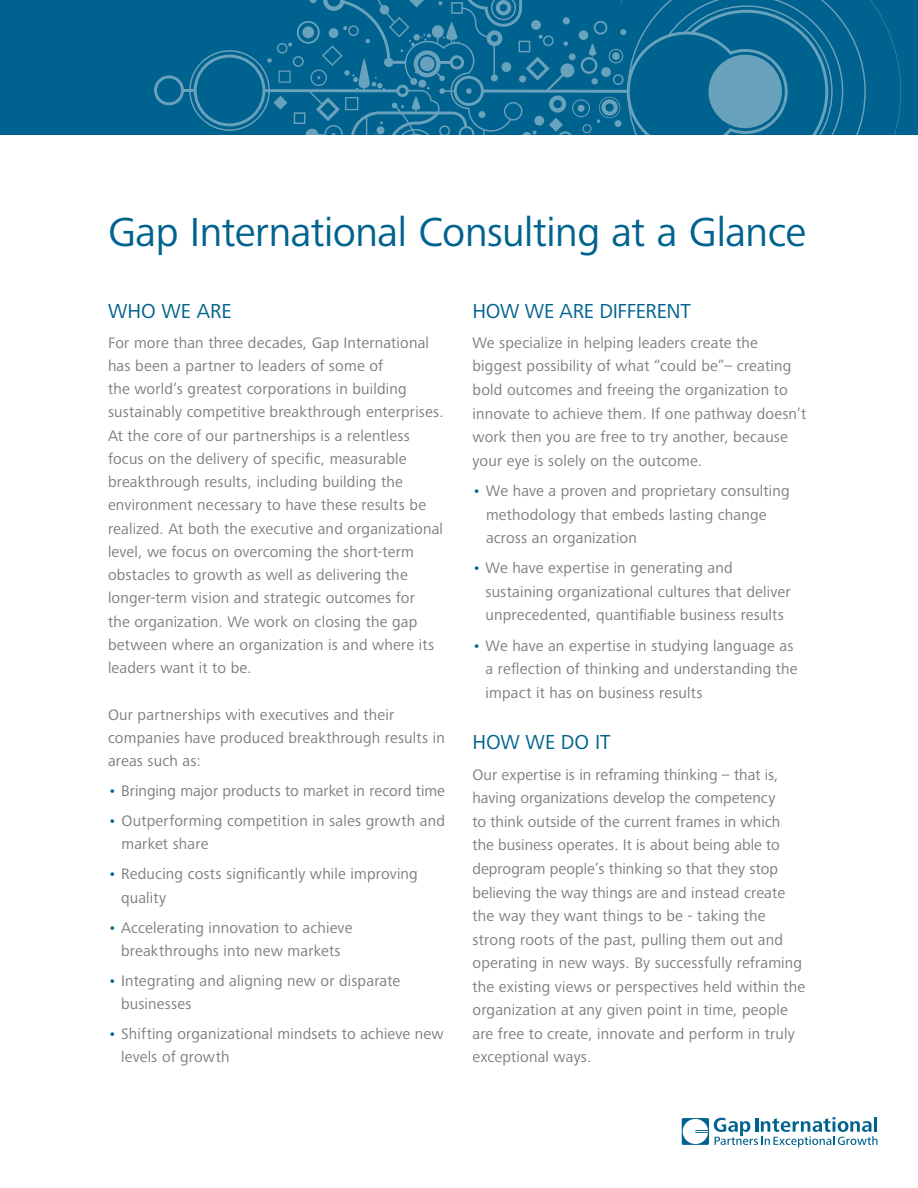
<style>
.page{position:relative;width:918px;height:1188px;background:#fff}
.page>*{position:absolute;margin:0;border:0;box-sizing:border-box;transform-origin:0 0}
.t1{font:42px "Frutiger Next Pro";letter-spacing:-.01em;color:#00628e}
.t2{font:21px "Frutiger Next Pro";letter-spacing:-.01em;color:#00628e}
.t3{font:15.75px/23.5px "Frutiger Next Pro";letter-spacing:.01em;color:#7a7c81}
.s1{color:#00628e}
</style>
<div class="page">
<svg style="left:682px;top:1117px;width:196px;height:31px"></svg>
<div style="left:0;top:0;width:918px;height:135px;background:#00628e"></div>
<svg style="left:154px;top:0;width:747px;height:135px"></svg>
<p class="t1" style="left:108px;top:208px;width:699px">Gap International Consulting at a Glance</p>
<p class="t2" style="left:108px;top:299px;width:125px">WHO WE ARE</p>
<p class="t3" style="left:108px;top:331px;width:337px">For more than three decades, Gap International has been a partner to leaders of some of<br>the world’s greatest corporations in building sustainably competitive breakthrough enterprises.<br>At the core of our partnerships is a relentless focus on the delivery of specific, measurable breakthrough results, including building the environment necessary to have these results be realized. At both the executive and organizational level, we focus on overcoming the short-term obstacles to growth as well as delivering the longer-term vision and strategic outcomes for<br>the organization. We work on closing the gap between where an organization is and where its leaders want it to be.</p>
<p class="t3" style="left:108px;top:703px;width:338px">Our partnerships with executives and their companies have produced breakthrough results in areas such as:</p>
<p class="t3" style="left:108px;top:779px;width:339px"><span class="s1">•</span> Bringing major products to market in record time</p>
<p class="t3" style="left:122px;top:809px;width:325px;text-indent:-14px"><span class="s1">•</span> Outperforming competition in sales growth and market share</p>
<p class="t3" style="left:121px;top:863px;width:298px;text-indent:-13px"><span class="s1">•</span> Reducing costs significantly while improving quality</p>
<p class="t3" style="left:108px;top:916px;width:246px;text-align:center"><span class="s1">•</span> Accelerating innovation to achieve breakthroughs into new markets</p>
<p class="t3" style="left:121px;top:969px;width:281px;text-indent:-13px"><span class="s1">•</span> Integrating and aligning new or disparate businesses</p>
<p class="t3" style="left:121px;top:1022px;width:324px;text-indent:-13px"><span class="s1">•</span> Shifting organizational mindsets to achieve new levels of growth</p>
<p class="t2" style="left:472px;top:299px;width:220px">HOW WE ARE DIFFERENT</p>
<p class="t3" style="left:472px;top:331px;width:335px">We specialize in helping leaders create the biggest possibility of what “could be”– creating bold outcomes and freeing the organization to innovate to achieve them. If one pathway doesn’t work then you are free to try another, because your eye is solely on the outcome.</p>
<p class="t3" style="left:486px;top:479px;width:305px;text-indent:-14px"><span class="s1">•</span> We have a proven and proprietary consulting methodology that embeds lasting change across an organization</p>
<p class="t3" style="left:486px;top:556px;width:307px;text-indent:-13px"><span class="s1">•</span> We have expertise in generating and sustaining organizational cultures that deliver unprecedented, quantifiable business results</p>
<p class="t3" style="left:486px;top:634px;width:313px;text-indent:-13px"><span class="s1">•</span> We have an expertise in studying language as a reflection of thinking and understanding the impact it has on business results</p>
<p class="t2" style="left:472px;top:730px;width:140px">HOW WE DO IT</p>
<p class="t3" style="left:472px;top:763px;width:334px">Our expertise is in reframing thinking – that is, having organizations develop the competency<br>to think outside of the current frames in which the business operates. It is about being able to deprogram people’s thinking so that they stop believing the way things are and instead create the way they want things to be - taking the strong roots of the past, pulling them out and operating in new ways. By successfully reframing the existing views or perspectives held within the organization at any given point in time, people are free to create, innovate and perform in truly exceptional ways.</p>
</div>
